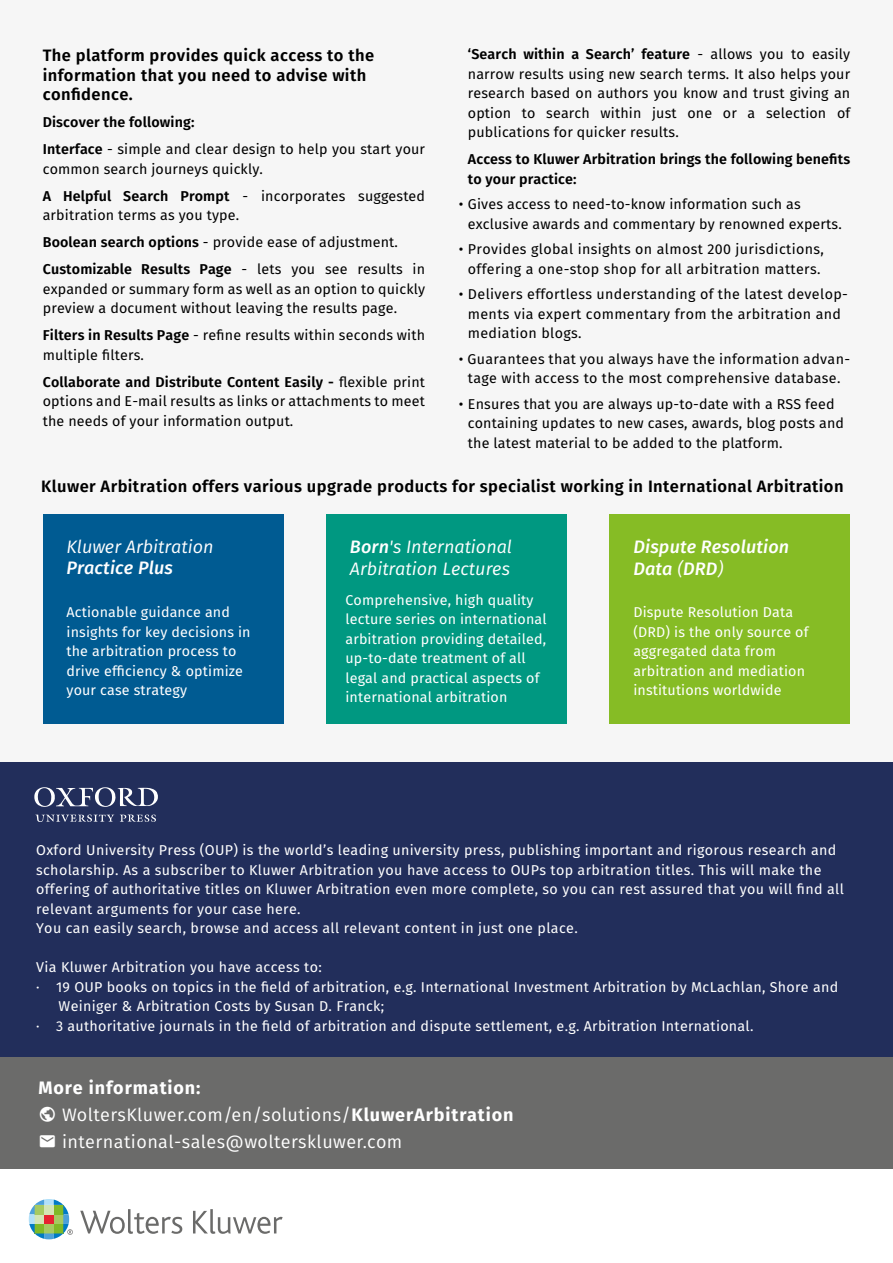
<style>
.page{position:relative;width:893px;height:1263px;background:#f6f6f6}
.page>*{position:absolute;margin:0;border:0;box-sizing:border-box;transform-origin:0 0}
.t1{font:18px/27px "Fira Sans";letter-spacing:.025em;color:#fff}
.t2{font:italic 18px/21.6px "Fira Sans";color:#fff}
.t3{font:italic 500 18px/21.6px "Fira Sans";letter-spacing:.01em;color:#fff}
.t4{font:600 16.5px/19.5px "Fira Sans";letter-spacing:.025em;color:#000}
.t5{font:14.25px/19.5px "Fira Sans";letter-spacing:.01em;color:#000}
.t6{font:14.25px/19.5px "Fira Sans";letter-spacing:.02em;color:#fff}
.t7{font:600 14.25px/19.5px "Fira Sans";letter-spacing:.01em;color:#000}
.s1{font-weight:600}
.s2{font-weight:500}
.s3{font-weight:400}
.s4{font-weight:700}
</style>
<div class="page">
<div style="left:0;top:1169px;width:893px;height:94px;background:#fff"></div>
<svg style="left:80px;top:1209px;width:102px;height:25px"></svg>
<svg style="left:193px;top:1209px;width:90px;height:25px"></svg>
<svg style="left:29px;top:1199px;width:44px;height:40px"></svg>
<div style="left:0;top:1018px;width:893px;height:151px;background:#6b6b6a"></div>
<div style="left:0;top:762px;width:893px;height:295px;background:#222e5b"></div>
<svg style="left:34px;top:787px;width:124px;height:35px"></svg>
<div style="left:43px;top:514px;width:240px;height:210px;background:#005b92"></div>
<div style="left:610px;top:514px;width:240px;height:210px;background:#86bc25"></div>
<div style="left:326px;top:514px;width:241px;height:210px;background:#009881"></div>
<p class="t4" style="left:43px;top:45px;width:333px">The platform provides quick access to the information that you need to advise with confidence.</p>
<p class="t5" style="left:43px;top:108px;width:384px;line-height:27px"><span class="s1">Discover the following:<br>Interface</span> - simple and clear design to help you start your</p>
<p class="t5" style="left:43px;top:155px;width:384px;line-height:27px">common search journeys quickly.<br><span class="s1">A Helpful Search Prompt</span> - incorporates suggested</p>
<p class="t5" style="left:43px;top:201px;width:384px;line-height:27px">arbitration terms as you type.<br><span class="s1">Boolean search options</span> - provide ease of adjustment.<br><span class="s1">Customizable Results Page</span> - lets you see results in</p>
<p class="t5" style="left:43px;top:279px;width:384px">expanded or summary form as well as an option to quickly preview a document without leaving the results page.</p>
<p class="t5" style="left:43px;top:325px;width:384px"><span class="s1">Filters in Results Page</span> - refine results within seconds with multiple filters.</p>
<p class="t5" style="left:43px;top:372px;width:384px;text-align:justify"><span class="s1">Collaborate and Distribute Content Easily -</span> flexible print options and E-mail results as links or attachments to meet the needs of your information output.</p>
<p class="t5" style="left:468px;top:44px;width:384px;text-align:justify"><span class="s1">‘Search within a Search’ feature</span> - allows you to easily narrow results using new search terms. It also helps your research based on authors you know and trust giving an option to search within just one or a selection of publications for quicker results.</p>
<p class="t7" style="left:468px;top:149px;width:384px">Access to Kluwer Arbitration brings the following benefits to your practice:</p>
<p class="t5" style="left:468px;top:194px;width:375px;text-indent:-9px">• Gives access to need-to-know information such as exclusive awards and commentary by renowned experts.</p>
<p class="t5" style="left:459px;top:239px;width:366px;text-align:center">• Provides global insights on almost 200 jurisdictions, offering a one-stop shop for all arbitration matters.</p>
<p class="t5" style="left:468px;top:284px;width:381px;text-indent:-9px">• Delivers effortless understanding of the latest develop&shy;ments via expert commentary from the arbitration and mediation blogs.</p>
<p class="t5" style="left:459px;top:348px;width:393px;text-align:center">• Guarantees that you always have the information advan&shy;tage with access to the most comprehensive database.</p>
<p class="t5" style="left:468px;top:393px;width:378px;text-indent:-9px">• Ensures that you are always up-to-date with a RSS feed containing updates to new cases, awards, blog posts and the latest material to be added to the platform.</p>
<p class="t4" style="left:41px;top:475px;width:804px">Kluwer Arbitration offers various upgrade products for specialist working in International Arbitration</p>
<p class="t2" style="left:67px;top:535px;width:149px">Kluwer Arbitration</p>
<p class="t3" style="left:67px;top:556px;width:108px">Practice Plus</p>
<p class="t6" style="left:67px;top:602px;width:185px">Actionable guidance and insights for key decisions in the arbitration process to drive efficiency &amp; optimize your case strategy</p>
<p class="t2" style="left:350px;top:535px;width:164px"><span class="s2">Born</span>'s International<br>Arbitration Lectures</p>
<p class="t6" style="left:345px;top:589px;width:203px">Comprehensive, high quality lecture series on international arbitration providing detailed, up-to-date treatment of all legal and practical aspects of international arbitration</p>
<p class="t3" style="left:633px;top:535px;width:157px">Dispute Resolution<br>Data <span class="s3">(</span>DRD<span class="s3">)</span></p>
<p class="t6" style="left:633px;top:602px;width:177px">Dispute Resolution Data (DRD) is the only source of aggregated data from arbitration and mediation institutions worldwide</p>
<p class="t6" style="left:36px;top:840px;width:809px">Oxford University Press (OUP) is the world’s leading university press, publishing important and rigorous research and scholarship. As a subscriber to Kluwer Arbitration you have access to OUPs top arbitration titles. This will make the offering of authoritative titles on Kluwer Arbitration even more complete, so you can rest assured that you will find all relevant arguments for your case here.<br>You can easily search, browse and access all relevant content in just one place.</p>
<p class="t6" style="left:36px;top:957px;width:287px">Via Kluwer Arbitration you have access to:</p>
<p class="t6" style="left:36px;top:977px;width:804px">· 19 OUP books on topics in the field of arbitration, e.g. International Investment Arbitration by McLachlan, Shore and</p>
<p class="t6" style="left:59px;top:996px;width:327px">Weiniger &amp; Arbitration Costs by Susan D. Franck;</p>
<p class="t6" style="left:36px;top:1016px;width:719px">· 3 authoritative journals in the field of arbitration and dispute settlement, e.g. Arbitration International.</p>
<p class="t1" style="left:62px;top:1074px;width:453px;text-indent:-24px"><span class="s4">More information:<br></span>WoltersKluwer.com/en/solutions/<span class="s4">KluwerArbitration </span>international-sales@wolterskluwer.com</p>
</div>
